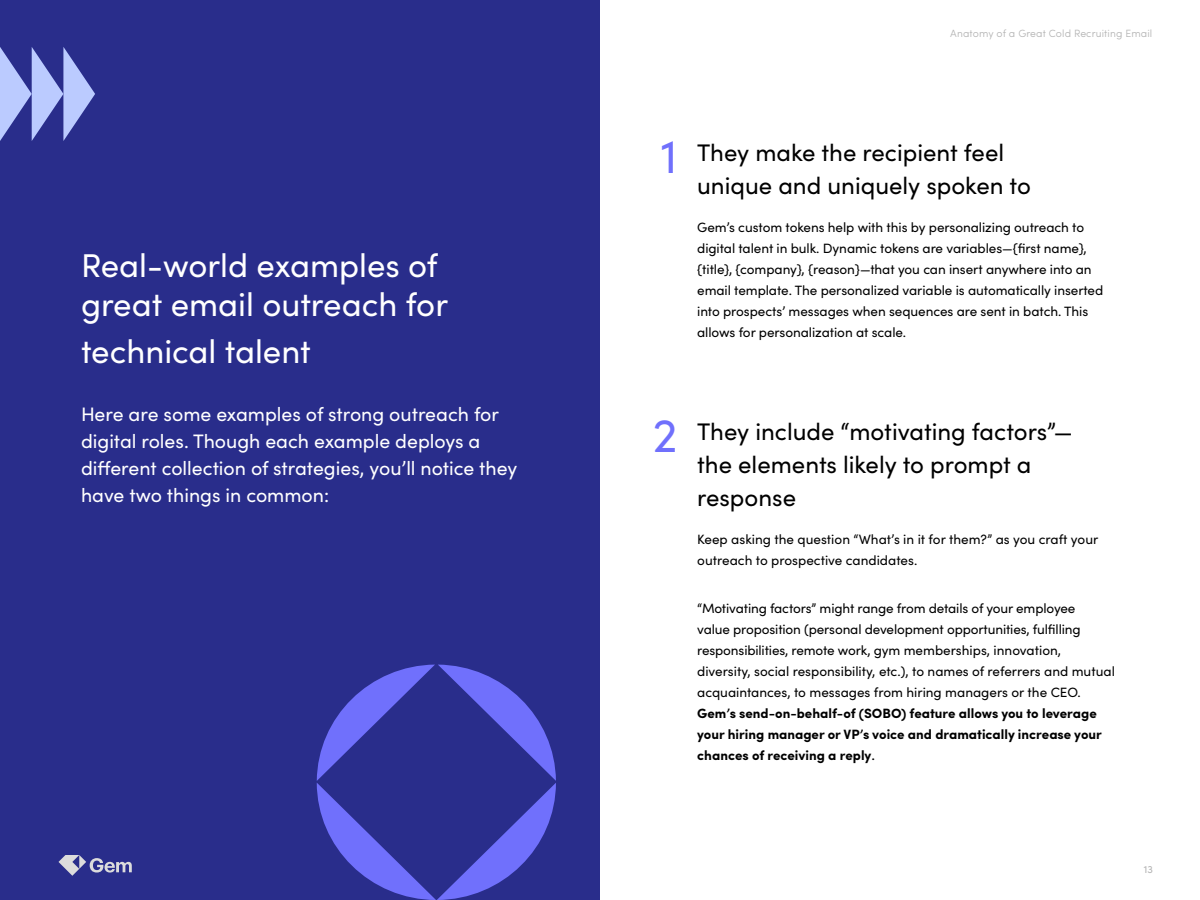
<style>
.page{position:relative;width:1200px;height:900px;background:#fff}
.page>*{position:absolute;margin:0;border:0;box-sizing:border-box;transform-origin:0 0}
.Body_copy{font:48px "Sofia Pro";color:#7070fc}
.Large_light_headline{font:33px/39px "Sofia Pro";color:#fff}
.Large_light_headline-2{font:24px/33px "Sofia Pro";color:#000}
.Large_light_headline-3{font:19.5px/27px "Sofia Pro";color:#fff}
.Larger_Intro{font:13.5px/21px "Sofia Pro";letter-spacing:-.01em;color:#000}
.Large_light_headline-4{font:13.5px/21px "Sofia Pro";letter-spacing:-.005em;color:#000}
.t1{font:300 10.5px "Sofia Pro";letter-spacing:.01em;color:#b3b3b3}
.t2{font:10.5px "Sofia Pro";color:#b3b3b3}
.s1{font-weight:700}
.s2{font-size:15px}
</style>
<div class="page">
<div style="left:0;top:0;width:600px;height:900px;background:#292d8b"></div>
<svg style="left:317px;top:665px;width:239px;height:235px"></svg>
<svg style="left:59px;top:855px;width:73px;height:21px"></svg>
<svg style="left:0;top:47px;width:95px;height:94px"></svg>
<p class="Large_light_headline" style="left:81px;top:244px;width:369px">Real-world examples of great email outreach for</p>
<p class="Large_light_headline" style="left:81px;top:330px;width:231px">technical talent</p>
<p class="Large_light_headline-3" style="left:81px;top:400px;width:438px">Here are some examples of strong outreach for digital roles. Though each example deploys a different collection of strategies, you’ll notice they have two things in common:</p>
<p class="t1" style="left:950px;top:25px;width:203px">Anatomy of a Great Cold Recruiting Email</p>
<p class="Body_copy" style="left:661px;top:121px;width:18px">1</p>
<p class="Large_light_headline-2" style="left:697px;top:135px;width:335px">They make the recipient feel unique and uniquely spoken to</p>
<p class="Large_light_headline-4" style="left:697px;top:216px;width:408px">Gem’s custom tokens help with this by personalizing outreach to digital talent in bulk. Dynamic tokens are variables—{first name}, {title}, {company}, {reason}—that you can insert anywhere into an email template. The personalized variable is automatically inserted into prospects’ messages when sequences are sent in batch. This allows for personalization at scale.</p>
<p class="Body_copy" style="left:653px;top:400px;width:26px">2</p>
<p class="Large_light_headline-2" style="left:697px;top:414px;width:377px">They include “motivating factors”— the elements likely to prompt a response</p>
<p class="Large_light_headline-4" style="left:697px;top:528px;width:403px">Keep asking the question “What’s in it for them?” as you craft your outreach to prospective candidates.</p>
<p class="Larger_Intro" style="left:697px;top:597px;width:419px">“Motivating factors” might range from details of your employee<br>value proposition (personal development opportunities, fulfilling responsibilities, remote work, gym memberships, innovation, diversity, social responsibility, etc.), to names of referrers and mutual acquaintances, to messages from hiring managers or the CEO.<br><span class="s1">Gem’s send-on-behalf-of (SOBO) feature allows you to leverage your hiring manager or VP’s voice and dramatically increase your chances of receiving a reply</span><span class="s2">.</span></p>
<p class="t2" style="left:1144px;top:861px;width:11px">13</p>
</div>
